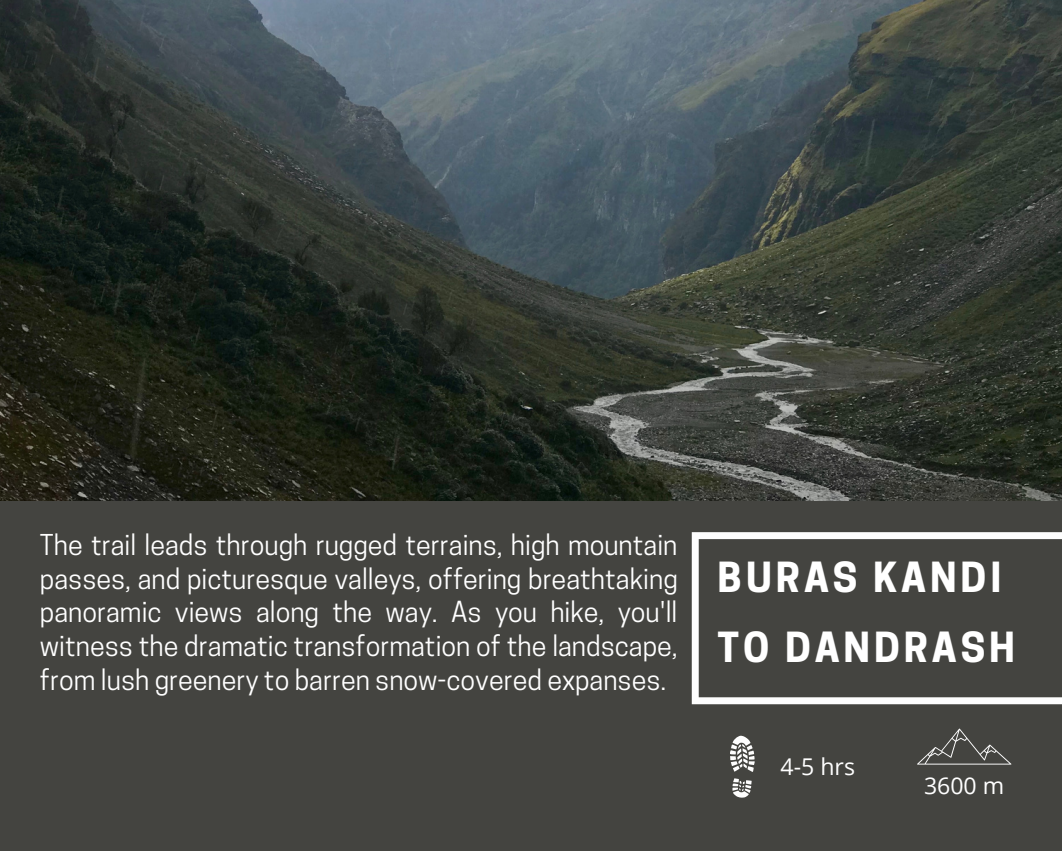
<style>
.page{position:relative;width:1062px;height:851px;background:#fff}
.page>*{position:absolute;margin:0;border:0;box-sizing:border-box;transform-origin:0 0}
.t1{font:700 39px/69.8px "Cooper Hewitt";letter-spacing:.1em;color:#fff}
.t2{font:27px/33.8px "Cooper Hewitt";color:#fff;text-align:justify}
.t3{font:23.1px "Open Sans";color:#fff}
</style>
<div class="page">
<div style="left:0;top:0;width:1062px;height:850px;background:#444440"></div>
<img style="left:0;top:0;width:1062px;height:500px">
<svg style="left:917px;top:728px;width:94px;height:36px"></svg>
<svg style="left:692px;top:532px;width:370px;height:172px"></svg>
<svg style="left:730px;top:735px;width:25px;height:37px"></svg>
<svg style="left:732px;top:778px;width:20px;height:19px"></svg>
<p class="t2" style="left:40px;top:531px;width:639px">The trail leads through rugged terrains, high mountain passes, and picturesque valleys, offering breathtaking panoramic views along the way. As you hike, you'll witness the dramatic transformation of the landscape, from lush greenery to barren snow-covered expanses.</p>
<p class="t1" style="left:718px;top:547px;width:299px">BURAS KANDI<br>TO DANDRASH</p>
<p class="t3" style="left:781px;top:750px;width:76px">4-5 hrs</p>
<p class="t3" style="left:924px;top:769px;width:82px">3600 m</p>
</div>
